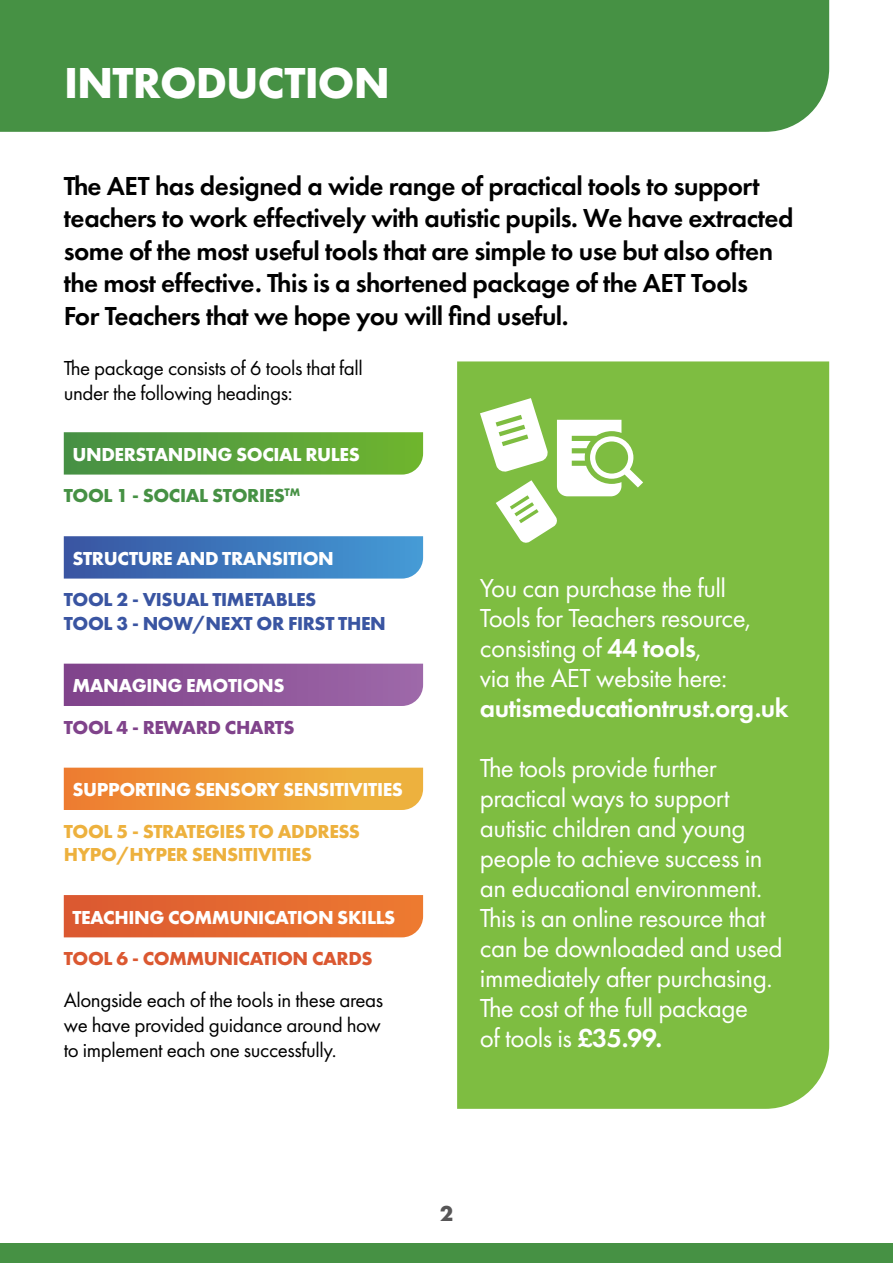
<style>
.page{position:relative;width:893px;height:1263px;background:#fff}
.page>*{position:absolute;margin:0;border:0;box-sizing:border-box;transform-origin:0 0}
.t1{font:700 45px "Futura PT";letter-spacing:-.02em;color:#fff}
.t2{font:27px/30px "Futura PT";letter-spacing:-.02em;color:#fff}
.t3{font:600 27px/32.4px "Futura PT";letter-spacing:-.02em;color:#000}
.t4{font:600 27px "Futura PT";letter-spacing:-.02em;color:#fff}
.t5{font:700 22.5px "Futura PT";color:#575657}
.t6{font:21px/25.2px "Futura PT";letter-spacing:-.02em;color:#000}
.t7{font:700 19.5px/41.4px "Futura PT";letter-spacing:-.02em;color:#fff}
.t8{font:700 19.5px/23.4px "Futura PT";letter-spacing:-.02em;color:#edb13e}
.t9{font:700 19.5px/23.4px "Futura PT";letter-spacing:-.02em;color:#3a55a2}
.t10{font:700 19.5px "Futura PT";letter-spacing:-.02em;color:#db5831}
.t11{font:700 19.5px "Futura PT";letter-spacing:-.02em;color:#80438b}
.s1{color:#469144}
.s2{font-weight:600}
</style>
<div class="page">
<div style="left:0;top:0;width:829px;height:132px;background:#469144"></div>
<div style="left:0;top:1244px;width:893px;height:19px;background:#469144"></div>
<div style="left:457px;top:361px;width:372px;height:748px;background:#7ebd41"></div>
<svg style="left:64px;top:432px;width:359px;height:43px;background:#5da43e"></svg>
<svg style="left:64px;top:536px;width:359px;height:43px;background:#417abd"></svg>
<svg style="left:64px;top:664px;width:359px;height:42px;background:#8f569a"></svg>
<svg style="left:64px;top:768px;width:359px;height:42px;background:#ed9c39"></svg>
<svg style="left:64px;top:895px;width:359px;height:42px;background:#e46a32"></svg>
<svg style="left:480px;top:398px;width:163px;height:146px"></svg>
<h1 class="t1" style="left:64px;top:54px;width:327px">INTRODUCTION</h1>
<p class="t3" style="left:64px;top:169px;width:731px">The AET has designed a wide range of practical tools to support teachers to work effectively with autistic pupils. We have extracted some of the most useful tools that are simple to use but also often the most effective. This is a shortened package of the AET Tools<br>For Teachers that we hope you will find useful.</p>
<p class="t6" style="left:64px;top:355px;width:301px">The package consists of 6 tools that fall under the following headings:</p>
<p class="t7" style="left:64px;top:433px;width:298px;text-indent:9px">UNDERSTANDING SOCIAL RULES<br><span class="s1">TOOL 1 - SOCIAL STORIES</span><sup>TM</sup></p>
<p class="t7" style="left:72px;top:537px;width:263px">STRUCTURE AND TRANSITION</p>
<p class="t9" style="left:64px;top:587px;width:324px">TOOL 2 - VISUAL TIMETABLES<br>TOOL 3 - NOW/NEXT OR FIRST THEN</p>
<p class="t7" style="left:72px;top:664px;width:214px">MANAGING EMOTIONS</p>
<p class="t11" style="left:64px;top:714px;width:232px">TOOL 4 - REWARD CHARTS</p>
<p class="t7" style="left:72px;top:768px;width:332px">SUPPORTING SENSORY SENSITIVITIES</p>
<p class="t8" style="left:64px;top:819px;width:298px">TOOL 5 - STRATEGIES TO ADDRESS<br>HYPO/HYPER SENSITIVITIES</p>
<p class="t7" style="left:72px;top:896px;width:324px">TEACHING COMMUNICATION SKILLS</p>
<p class="t10" style="left:64px;top:946px;width:310px">TOOL 6 - COMMUNICATION CARDS</p>
<p class="t6" style="left:64px;top:987px;width:321px;text-align:justify">Alongside each of the tools in these areas we have provided guidance around how to implement each one successfully.</p>
<p class="t2" style="left:480px;top:573px;width:273px">You can purchase the full<br>Tools for Teachers resource, consisting of <span class="s2">44 tools</span>,<br>via the AET website here:</p>
<p class="t4" style="left:480px;top:691px;width:310px">autismeducationtrust.org.uk</p>
<p class="t2" style="left:480px;top:753px;width:304px">The tools provide further practical ways to support autistic children and young people to achieve success in an educational environment.<br>This is an online resource that can be downloaded and used immediately after purchasing.<br>The cost of the full package<br>of tools is <span class="s2">£35.99.</span></p>
<p class="t5" style="left:440px;top:1199px;width:15px">2</p>
</div>
